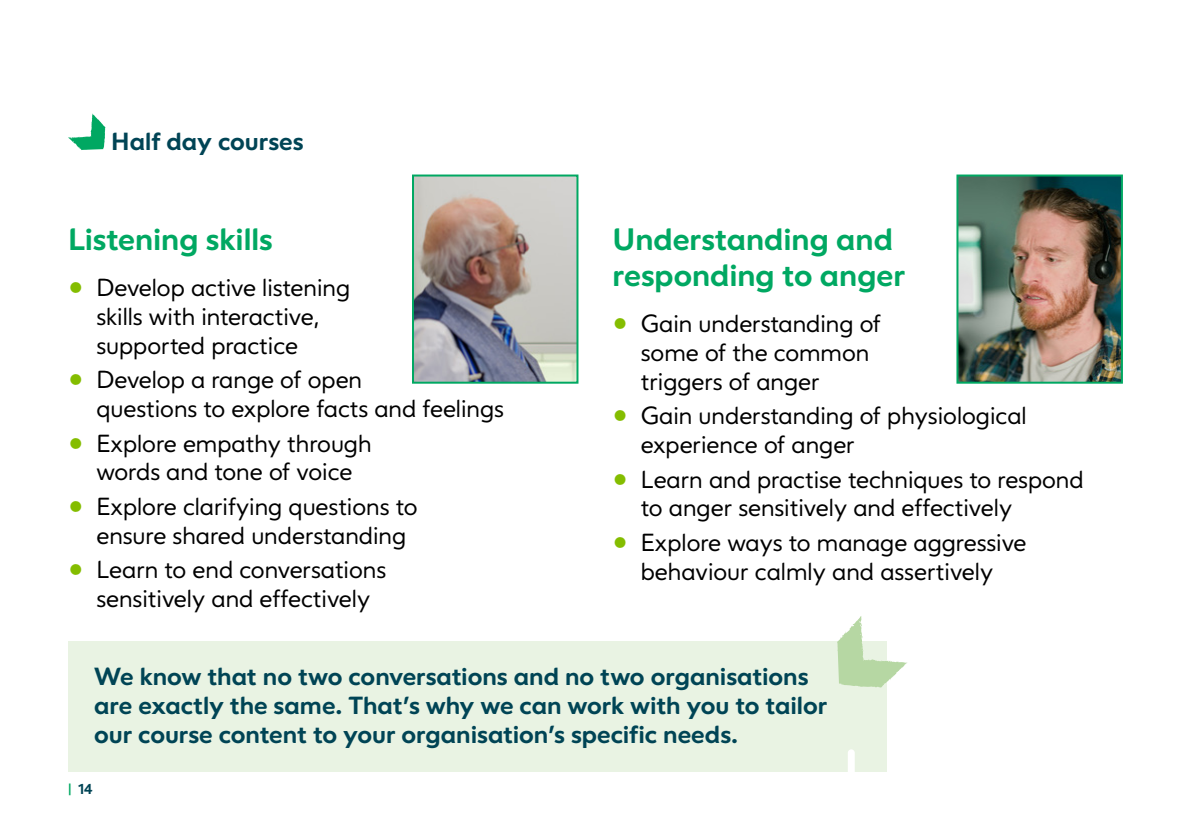
<style>
.page{position:relative;width:1191px;height:840px;background:#fff}
.page>*{position:absolute;margin:0;border:0;box-sizing:border-box;transform-origin:0 0}
.Course_sessions_titl{font:700 30px/36px "Varah";color:#00a862}
.t1{font:24px/28.8px "Varah";color:#000}
.Body{font:700 24px/28.8px "Varah";letter-spacing:-.005em;color:#045}
.t2{font:700 14px "Varah";color:#045}
.s1{font-weight:700;font-size:40px;color:#84bd00}
.s2{color:#00a862}
</style>
<div class="page">
<svg style="left:68px;top:113px;width:37px;height:37px"></svg>
<div style="left:68px;top:641px;width:818px;height:130px;background:#e9f3e3"></div>
<svg style="left:847px;top:749px;width:7px;height:23px"></svg>
<svg style="left:837px;top:616px;width:70px;height:71px"></svg>
<img style="left:415px;top:177px;width:160px;height:203px">
<div style="left:412px;top:174px;width:166px;height:209px;border:2px solid #00a862"></div>
<img style="left:959px;top:177px;width:161px;height:203px">
<div style="left:956px;top:174px;width:167px;height:209px;border:2px solid #00a862"></div>
<p class="Body" style="left:111px;top:127px;width:194px">Half day courses</p>
<p class="Course_sessions_titl" style="left:68px;top:221px;width:206px">Listening skills</p>
<p class="t1" style="left:96px;top:274px;width:255px;text-indent:-28px"><span class="s1">•</span> Develop active listening skills with interactive, supported practice</p>
<p class="t1" style="left:96px;top:366px;width:409px;text-indent:-28px"><span class="s1">•</span> Develop a range of open<br>questions to explore facts and feelings</p>
<p class="t1" style="left:68px;top:429px;width:305px;text-align:center"><span class="s1">•</span> Explore empathy through words and tone of voice</p>
<p class="t1" style="left:96px;top:492px;width:323px;text-indent:-28px"><span class="s1">•</span> Explore clarifying questions to ensure shared understanding</p>
<p class="t1" style="left:68px;top:556px;width:320px;text-align:center"><span class="s1">•</span> Learn to end conversations sensitively and effectively</p>
<p class="Course_sessions_titl" style="left:612px;top:221px;width:294px">Understanding and responding to anger</p>
<p class="t1" style="left:641px;top:310px;width:242px;text-indent:-28px"><span class="s1">•</span> Gain understanding of some of the common triggers of anger</p>
<p class="t1" style="left:641px;top:402px;width:387px;text-indent:-28px"><span class="s1">•</span> Gain understanding of physiological experience of anger</p>
<p class="t1" style="left:641px;top:465px;width:444px;text-indent:-28px"><span class="s1">•</span> Learn and practise techniques to respond to anger sensitively and effectively</p>
<p class="t1" style="left:612px;top:528px;width:415px;text-align:center"><span class="s1">•</span> Explore ways to manage aggressive behaviour calmly and assertively</p>
<p class="Body" style="left:94px;top:661px;width:734px">We know that no two conversations and no two organisations are exactly the same. That’s why we can work with you to tailor our course content to your organisation’s specific needs.</p>
<p class="t2" style="left:68px;top:780px;width:26px"><span class="s2">|</span> 14</p>
</div>
